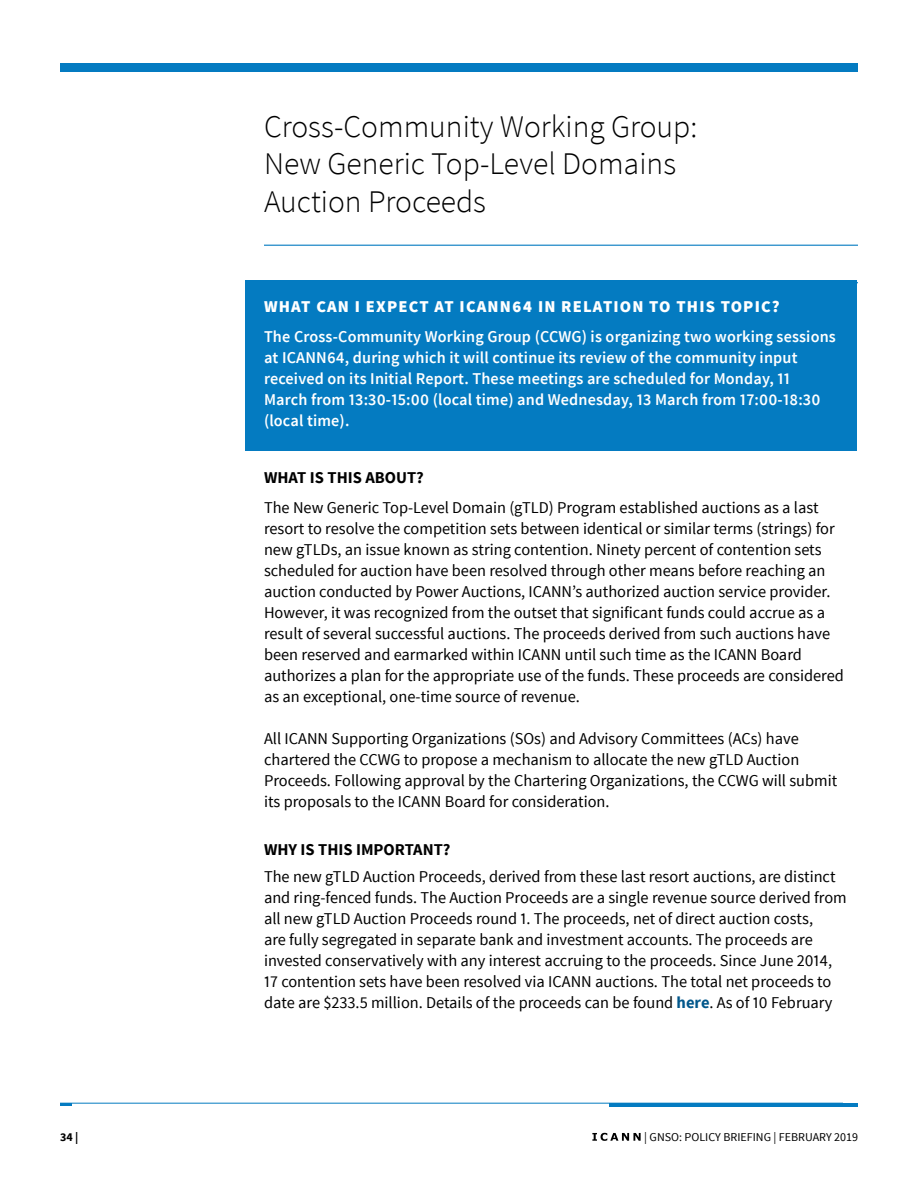
<style>
.page{position:relative;width:918px;height:1188px;background:#fff}
.page>*{position:absolute;margin:0;border:0;box-sizing:border-box;transform-origin:0 0}
.t1{font:300 31.5px/37.5px "Source Sans Pro";color:#000}
.t2{font:16.5px/21px "Source Sans Pro";color:#000}
.t3{font:600 16.5px/21px "Source Sans Pro";letter-spacing:.01em;color:#fff}
.t4{font:900 16.5px "Source Sans Pro";letter-spacing:.07em;color:#fff}
.t5{font:700 16.5px "Source Sans Pro";color:#000}
.t6{font:12px "Source Sans Pro";color:#000}
.t7{font:700 12px "Source Sans Pro";color:#000}
.s1{font-weight:700;color:#01578b}
</style>
<div class="page">
<hr style="left:60px;top:1103px;width:783px;height:1px;background:#047bc1">
<svg style="left:592px;top:1133px;width:49px;height:8px"></svg>
<svg style="left:60px;top:1104px;width:11px;height:2px"></svg>
<hr style="left:610px;top:1103px;width:248px;height:3px;background:#047bc1">
<div style="left:245px;top:281px;width:612px;height:170px;background:#047bc1"></div>
<hr style="left:264px;top:245px;width:594px;height:1px;background:#047bc1">
<hr style="left:264px;top:282px;width:594px;height:1px;background:#047bc1">
<div style="left:60px;top:63px;width:798px;height:9px;background:#047bc1"></div>
<h1 class="t1" style="left:264px;top:108px;width:435px">Cross-Community Working Group:<br>New Generic Top-Level Domains<br>Auction Proceeds</h1>
<p class="t4" style="left:264px;top:296px;width:517px">WHAT CAN I EXPECT AT ICANN64 IN RELATION TO THIS TOPIC?</p>
<p class="t3" style="left:264px;top:326px;width:573px">The Cross-Community Working Group (CCWG) is organizing two working sessions at ICANN64, during which it will continue its review of the community input received on its Initial Report. These meetings are scheduled for Monday, 11<br>March from 13:30-15:00 (local time) and Wednesday, 13 March from 17:00-18:30 (local time).</p>
<p class="t5" style="left:264px;top:467px;width:161px">WHAT IS THIS ABOUT?</p>
<p class="t2" style="left:264px;top:497px;width:581px">The New Generic Top-Level Domain (gTLD) Program established auctions as a last resort to resolve the competition sets between identical or similar terms (strings) for new gTLDs, an issue known as string contention. Ninety percent of contention sets scheduled for auction have been resolved through other means before reaching an auction conducted by Power Auctions, ICANN’s authorized auction service provider.<br>However, it was recognized from the outset that significant funds could accrue as a result of several successful auctions. The proceeds derived from such auctions have been reserved and earmarked within ICANN until such time as the ICANN Board authorizes a plan for the appropriate use of the funds. These proceeds are considered as an exceptional, one-time source of revenue.</p>
<p class="t2" style="left:264px;top:728px;width:575px">All ICANN Supporting Organizations (SOs) and Advisory Committees (ACs) have chartered the CCWG to propose a mechanism to allocate the new gTLD Auction Proceeds. Following approval by the Chartering Organizations, the CCWG will submit its proposals to the ICANN Board for consideration.</p>
<p class="t5" style="left:264px;top:839px;width:188px">WHY IS THIS IMPORTANT?</p>
<p class="t2" style="left:264px;top:866px;width:584px">The new gTLD Auction Proceeds, derived from these last resort auctions, are distinct and ring-fenced funds. The Auction Proceeds are a single revenue source derived from all new gTLD Auction Proceeds round 1. The proceeds, net of direct auction costs,<br>are fully segregated in separate bank and investment accounts. The proceeds are invested conservatively with any interest accruing to the proceeds. Since June 2014, 17 contention sets have been resolved via ICANN auctions. The total net proceeds to date are $233.5 million. Details of the proceeds can be found <span class="s1">here</span>. As of 10 February</p>
<p class="t7" style="left:60px;top:1129px;width:20px">34 |</p>
<p class="t6" style="left:644px;top:1129px;width:215px">| GNSO: POLICY BRIEFING | FEBRUARY 2019</p>
</div>
